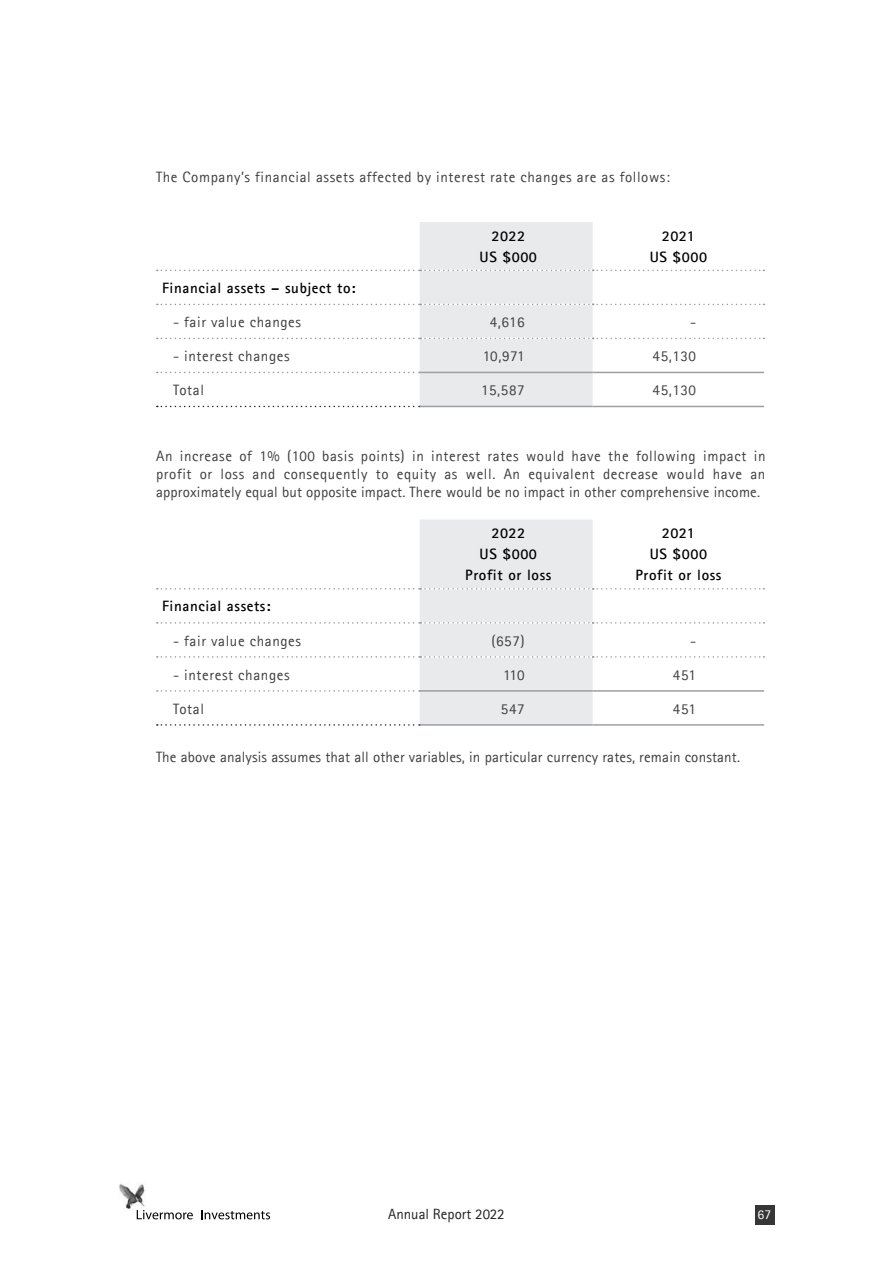
<style>
.page{position:relative;width:893px;height:1263px;background:#fff}
.page>*{position:absolute;margin:0;border:0;box-sizing:border-box;transform-origin:0 0}
.text_numbers{font:15px/18px "Agfa Rotis Sans Serif";letter-spacing:.01em;color:#3e3e3f;text-align:justify}
.text{font:15px "Agfa Rotis Sans Serif";letter-spacing:.04em;color:#3e3e3f}
.text_numbers-2{font:15px "Agfa Rotis Sans Serif";letter-spacing:.04em;color:#3e3e3f}
.text_center{font:700 15px/21px "Agfa Rotis Sans Serif";letter-spacing:.04em;color:#000;text-align:center}
.text_RIGHT{font:15px "Agfa Rotis Sans Serif";letter-spacing:.04em;color:#3e3e3f}
.text-2{font:700 15px "Agfa Rotis Sans Serif";letter-spacing:.04em;color:#000}
.t1{font:14.85px "Agfa Rotis Sans Serif";color:#231f20}
.t2{font:13.5px "Agfa Rotis Sans Serif";color:#fff}
</style>
<div class="page">
<img style="left:119px;top:1183px;width:26px;height:26px">
<svg style="left:137px;top:1210px;width:56px;height:9px"></svg>
<svg style="left:201px;top:1210px;width:69px;height:9px"></svg>
<div style="left:756px;top:1205px;width:19px;height:19px;background:#363636"></div>
<svg style="left:157px;top:222px;width:607px;height:185px"></svg>
<hr style="left:420px;top:372px;width:173px;height:1px;background:#9d9fa2">
<hr style="left:593px;top:372px;width:171px;height:1px;background:#9d9fa2">
<hr style="left:420px;top:406px;width:173px;height:1px;background:#9d9fa2">
<hr style="left:593px;top:406px;width:171px;height:1px;background:#9d9fa2">
<svg style="left:157px;top:519px;width:607px;height:207px"></svg>
<hr style="left:420px;top:690px;width:173px;height:2px;background:#9d9fa2">
<hr style="left:593px;top:690px;width:171px;height:2px;background:#9d9fa2">
<hr style="left:420px;top:724px;width:173px;height:2px;background:#9d9fa2">
<hr style="left:593px;top:724px;width:171px;height:2px;background:#9d9fa2">
<p class="text_numbers-2" style="left:156px;top:168px;width:515px">The Company’s financial assets affected by interest rate changes are as follows:</p>
<p class="text_center" style="left:480px;top:225px;width:59px">2022<br>US $000</p>
<p class="text_center" style="left:650px;top:225px;width:59px">2021<br>US $000</p>
<p class="text-2" style="left:162px;top:278px;width:195px">Financial assets – subject to:</p>
<p class="text" style="left:173px;top:313px;width:130px">- fair value changes</p>
<p class="text_RIGHT" style="left:490px;top:313px;width:36px">4,616</p>
<p class="text_RIGHT" style="left:690px;top:313px;width:8px">-</p>
<p class="text" style="left:173px;top:347px;width:118px">- interest changes</p>
<p class="text_RIGHT" style="left:483px;top:347px;width:43px">10,971</p>
<p class="text_RIGHT" style="left:653px;top:347px;width:45px">45,130</p>
<p class="text" style="left:173px;top:381px;width:32px">Total</p>
<p class="text_RIGHT" style="left:481px;top:381px;width:45px">15,587</p>
<p class="text_RIGHT" style="left:653px;top:381px;width:45px">45,130</p>
<p class="text_numbers" style="left:156px;top:447px;width:611px">An increase of 1% (100 basis points) in interest rates would have the following impact in profit or loss and consequently to equity as well. An equivalent decrease would have an approximately equal but opposite impact. There would be no impact in other comprehensive income.</p>
<p class="text_center" style="left:465px;top:522px;width:88px">2022<br>US $000<br>Profit or loss</p>
<p class="text_center" style="left:635px;top:522px;width:88px">2021<br>US $000<br>Profit or loss</p>
<p class="text-2" style="left:162px;top:596px;width:110px">Financial assets:</p>
<p class="text" style="left:173px;top:632px;width:130px">- fair value changes</p>
<p class="text_RIGHT" style="left:491px;top:632px;width:35px">(657)</p>
<p class="text_RIGHT" style="left:690px;top:632px;width:8px">-</p>
<p class="text" style="left:173px;top:666px;width:118px">- interest changes</p>
<p class="text_RIGHT" style="left:503px;top:666px;width:23px">110</p>
<p class="text_RIGHT" style="left:673px;top:666px;width:25px">451</p>
<p class="text" style="left:173px;top:700px;width:32px">Total</p>
<p class="text_RIGHT" style="left:501px;top:700px;width:25px">547</p>
<p class="text_RIGHT" style="left:673px;top:700px;width:25px">451</p>
<p class="text_numbers" style="left:156px;top:747px;width:584px">The above analysis assumes that all other variables, in particular currency rates, remain constant.</p>
<p class="t1" style="left:388px;top:1205px;width:118px">Annual Report 2022</p>
<p class="t2" style="left:758px;top:1207px;width:15px">67</p>
</div>
